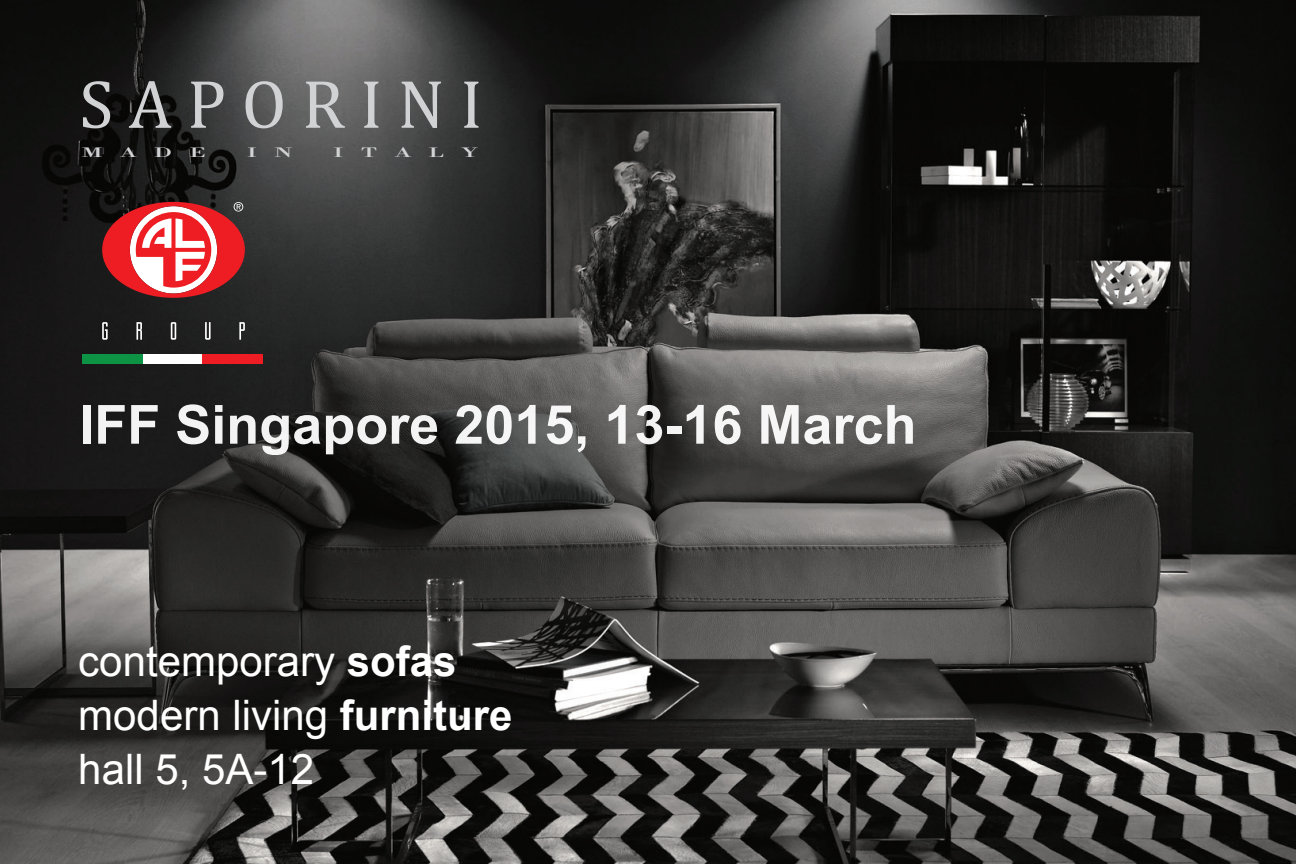
<style>
.page{position:relative;width:1296px;height:864px;background:#fff}
.page>*{position:absolute;margin:0;border:0;box-sizing:border-box;transform-origin:0 0}
.t1{font:69.3px "Cambria";color:#d1d2d4}
.t2{font:700 54px "Arial";color:#fff}
.t3{font:42px "Arial";color:#fff}
.t4{font:14.1px "Bodoni";letter-spacing:.71em;color:#d1d2d4;scale:1.74 1}
.s1{font-weight:700}
</style>
<div class="page">
<img style="left:0;top:0;width:1296px;height:864px">
<div style="left:142px;top:354px;width:61px;height:10px;background:#fff"></div>
<div style="left:203px;top:354px;width:60px;height:10px;background:#ee1d23"></div>
<div style="left:82px;top:354px;width:61px;height:10px;background:#0d9344"></div>
<svg style="left:102px;top:322px;width:6px;height:18px"></svg>
<svg style="left:136px;top:322px;width:6px;height:18px"></svg>
<svg style="left:171px;top:322px;width:5px;height:18px"></svg>
<hr style="left:172px;top:324px;width:3px;height:14px;background:#fff">
<svg style="left:205px;top:322px;width:6px;height:18px"></svg>
<svg style="left:239px;top:322px;width:6px;height:18px"></svg>
<svg style="left:102px;top:202px;width:143px;height:96px"></svg>
<p class="t1" style="left:79px;top:59px;width:405px">S A P O R I N I</p>
<p class="t4" style="left:82px;top:144px;width:73px">MADE</p>
<p class="t4" style="left:247px;top:144px;width:27px">I N</p>
<p class="t4" style="left:334px;top:144px;width:84px">ITALY</p>
<p class="t2" style="left:79px;top:389px;width:839px">IFF Singapore 2015, 13-16 March</p>
<p class="t3" style="left:78px;top:634px;width:380px">contemporary <span class="s1">sofas</span></p>
<p class="t3" style="left:78px;top:688px;width:436px">modern living <span class="s1">furniture</span></p>
<p class="t3" style="left:78px;top:742px;width:237px">hall 5, 5A-12</p>
</div>
